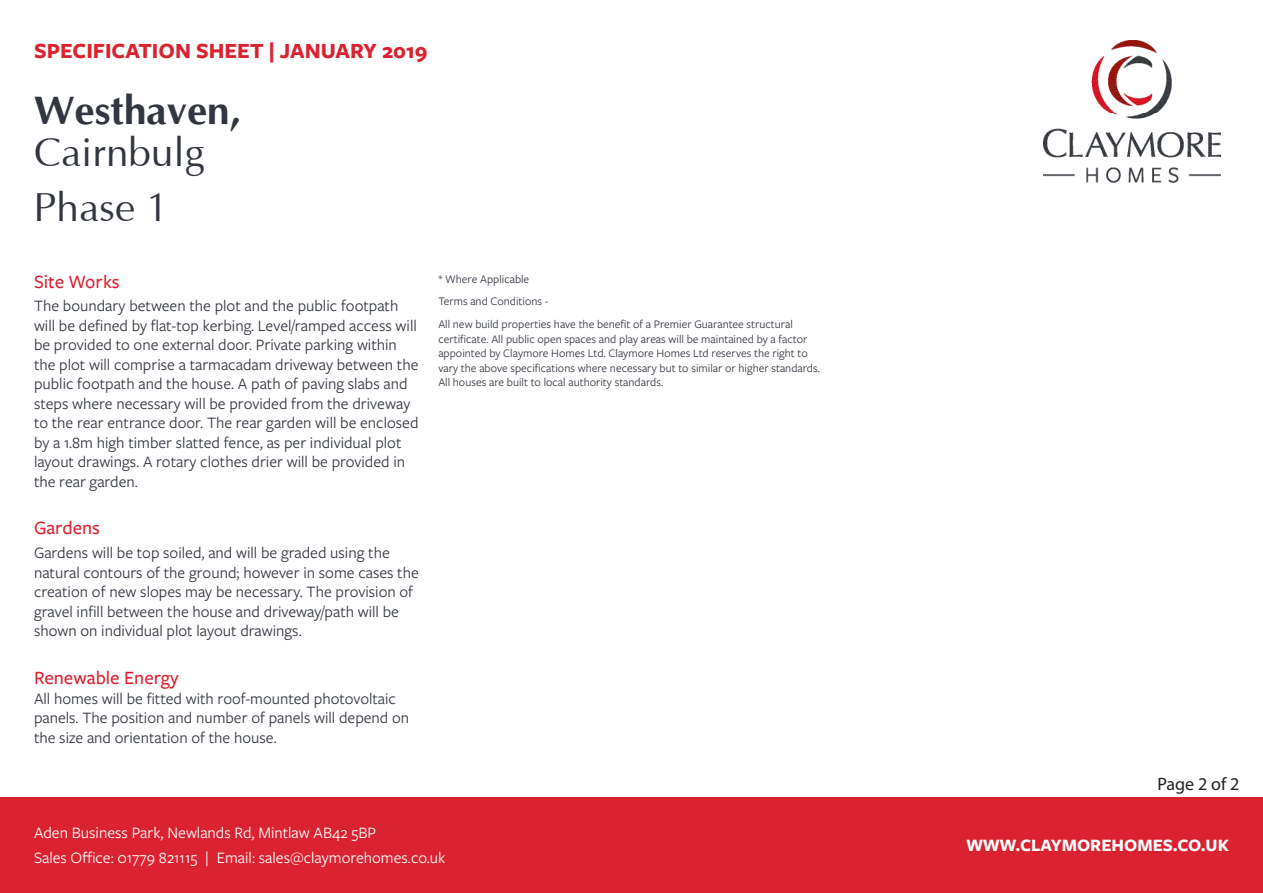
<style>
.page{position:relative;width:1263px;height:893px;background:#fff}
.page>*{position:absolute;margin:0;border:0;box-sizing:border-box;transform-origin:0 0}
.Heading{font:700 40.5px/42px "Optima";color:#323640}
.Heading-2{font:40.5px "Optima";color:#323640}
.t1{font:700 22.5px "Freight Sans Pro";color:#db2230}
.Body_Heading_Red{font:500 19.5px "Freight Sans Pro";color:#db2230}
.Body_Text_Grey{font:700 18px "Freight Sans Pro";color:#fff}
.t2{font:18px "Myriad Pro";color:#231f20}
.Body_Heading_Red-2{font:16.5px/19.5px "Freight Sans Pro";color:#323640}
.Body_Text_Grey-2{font:16.5px/19.8px "Freight Sans Pro";color:#323640}
.Body_Text_Grey-3{font:16.5px "Freight Sans Pro";color:#fff}
.Body_Text_Grey-4{font:12px/14.4px "Freight Sans Pro";color:#323640}
.s1{font-weight:400}
</style>
<div class="page">
<div style="left:0;top:797px;width:1263px;height:96px;background:#db2230"></div>
<img style="left:1044px;top:40px;width:176px;height:143px">
<p class="t1" style="left:34px;top:35px;width:395px">SPECIFICATION SHEET | JANUARY 2019</p>
<p class="Heading" style="left:34px;top:90px;width:209px">Westhaven,<br><span class="s1">Cairnbulg</span></p>
<p class="Heading-2" style="left:34px;top:186px;width:137px">Phase 1</p>
<p class="Body_Heading_Red" style="left:34px;top:268px;width:87px">Site Works</p>
<p class="Body_Heading_Red-2" style="left:34px;top:296px;width:386px">The boundary between the plot and the public footpath will be defined by flat-top kerbing. Level/ramped access will be provided to one external door. Private parking within the plot will comprise a tarmacadam driveway between the public footpath and the house. A path of paving slabs and steps where necessary will be provided from the driveway to the rear entrance door. The rear garden will be enclosed by a 1.8m high timber slatted fence, as per individual plot layout drawings. A rotary clothes drier will be provided in the rear garden.</p>
<p class="Body_Heading_Red" style="left:34px;top:515px;width:68px">Gardens</p>
<p class="Body_Heading_Red-2" style="left:34px;top:542px;width:386px">Gardens will be top soiled, and will be graded using the natural contours of the ground; however in some cases the creation of new slopes may be necessary. The provision of gravel infill between the house and driveway/path will be shown on individual plot layout drawings.</p>
<p class="Body_Heading_Red" style="left:34px;top:664px;width:146px">Renewable Energy</p>
<p class="Body_Text_Grey-2" style="left:34px;top:688px;width:377px">All homes will be fitted with roof-mounted photovoltaic panels. The position and number of panels will depend on the size and orientation of the house.</p>
<p class="Body_Text_Grey-4" style="left:438px;top:271px;width:92px">* Where Applicable</p>
<p class="Body_Text_Grey-4" style="left:438px;top:294px;width:112px">Terms and Conditions -</p>
<p class="Body_Text_Grey-4" style="left:438px;top:317px;width:383px">All new build properties have the benefit of a Premier Guarantee structural certificate. All public open spaces and play areas will be maintained by a factor appointed by Claymore Homes Ltd. Claymore Homes Ltd reserves the right to vary the above specifications where necessary but to similar or higher standards.<br>All houses are built to local authority standards.</p>
<p class="Body_Text_Grey-3" style="left:34px;top:821px;width:343px">Aden Business Park, Newlands Rd, Mintlaw AB42 5BP</p>
<p class="Body_Text_Grey-3" style="left:34px;top:846px;width:413px">Sales Office: 01779 821115 | Email: sales@claymorehomes.co.uk</p>
<p class="t2" style="left:1157px;top:773px;width:83px">Page 2 of 2</p>
<p class="Body_Text_Grey" style="left:966px;top:833px;width:264px">WWW.CLAYMOREHOMES.CO.UK</p>
</div>
